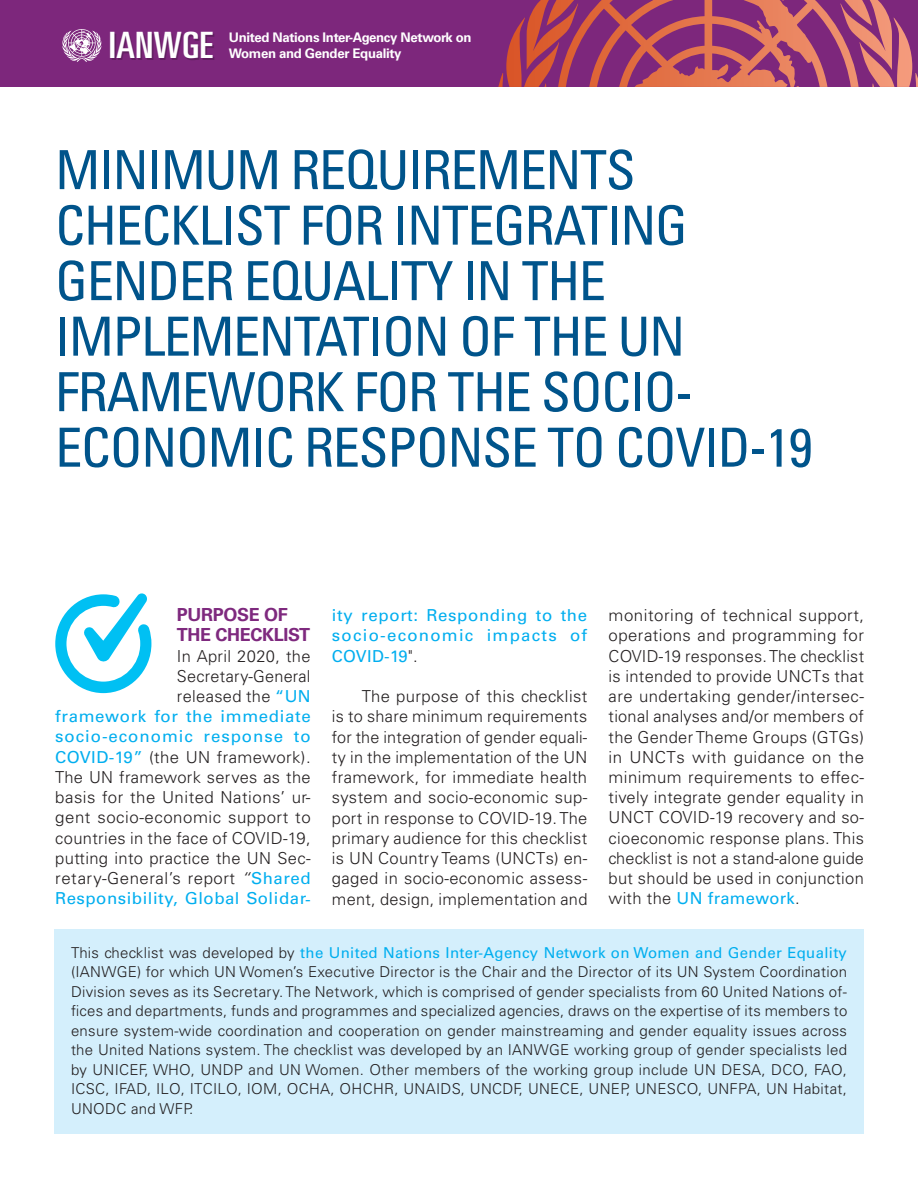
<style>
.page{position:relative;width:918px;height:1188px;background:#fff}
.page>*{position:absolute;margin:0;border:0;box-sizing:border-box;transform-origin:0 0}
.t1{font:condensed 54px/55.5px "Univers LT Std";letter-spacing:-.025em;color:#00548b}
.t2{font:ultra-condensed 36.3px "Univers LT Std";color:#fff;scale:1.18 1}
.t3{font:700 18px/20.2px "Univers LT Std";letter-spacing:-.02em;color:#7e297e}
.t4{font:300 16.5px/20.2px "Univers LT Std";letter-spacing:.02em;color:#231f20;text-align:justify}
.t5{font:16.5px/20.2px "Univers LT Std";letter-spacing:.04em;color:#00aeef;text-align:justify}
.t6{font:300 15px/19.5px "Univers LT Std";letter-spacing:.02em;color:#231f20;text-align:justify}
.t7{font:700 13.2px "Univers LT Std";letter-spacing:-.025em;color:#fff}
.s1{font-weight:400;color:#00aeef}
.s2{font-style:italic}
.s3{font-weight:300;color:#231f20}
</style>
<div class="page">
<div style="left:0;top:0;width:918px;height:87px;background:#7d277c"></div>
<svg style="left:558px;top:0;width:314px;height:87px"></svg>
<svg style="left:62px;top:29px;width:39px;height:33px"></svg>
<svg style="left:55px;top:593px;width:96px;height:100px"></svg>
<div style="left:54px;top:930px;width:810px;height:204px;background:#d4effc"></div>
<h2 class="t2" style="left:109px;top:25px;width:90px">IANWGE</h2>
<p class="t7" style="left:229px;top:30px;width:244px">United Nations Inter-Agency Network on</p>
<p class="t7" style="left:229px;top:46px;width:174px">Women and Gender Equality</p>
<h1 class="t1" style="left:55px;top:141px;width:759px">MINIMUM REQUIREMENTS<br>CHECKLIST FOR INTEGRATING<br>GENDER EQUALITY IN THE<br>IMPLEMENTATION OF THE UN<br>FRAMEWORK FOR THE SOCIO-<br>ECONOMIC RESPONSE TO COVID-19</h1>
<p class="t3" style="left:177px;top:605px;width:135px">PURPOSE OF<br>THE CHECKLIST</p>
<p class="t4" style="left:55px;top:646px;width:257px;text-align:right">In April 2020, the<br>Secretary-General<br>released the <span class="s1">“UN<br>framework for the immediate socio-economic response to<br>COVID-19”</span> (the UN framework).<br>The UN framework serves as the basis for the United Nations’ ur&shy;gent socio-economic support to countries in the face of COVID-19, putting into practice the UN Sec&shy;retary-General’s report <span class="s2">“</span><span class="s1">Shared<br>Responsibility, Global Solidar-</span></p>
<p class="t5" style="left:332px;top:605px;width:257px">ity report: Responding to the socio-economic impacts of COVID-19<span class="s3">".</span></p>
<p class="t4" style="left:332px;top:686px;width:257px;text-indent:30px">The purpose of this checklist is to share minimum requirements for the integration of gender equali&shy;ty in the implementation of the UN framework, for immediate health system and socio-economic sup&shy;port in response to COVID-19. The primary audience for this checklist is UN Country Teams (UNCTs) en&shy;gaged in socio-economic assess&shy;ment, design, implementation and</p>
<p class="t4" style="left:609px;top:605px;width:257px">monitoring of technical support, operations and programming for COVID-19 responses. The checklist is intended to provide UNCTs that are undertaking gender/intersec&shy;tional analyses and/or members of the Gender Theme Groups (GTGs) in UNCTs with guidance on the minimum requirements to effec&shy;tively integrate gender equality in UNCT COVID-19 recovery and so&shy;cioeconomic response plans. This checklist is not a stand-alone guide but should be used in conjunction with the <span class="s1">UN framework</span>.</p>
<p class="t6" style="left:71px;top:943px;width:778px">This checklist was developed by <span class="s1">the United Nations Inter-Agency Network on Women and Gender Equality </span>(IANWGE) for which UN Women’s Executive Director is the Chair and the Director of its UN System Coordination Division seves as its Secretary. The Network, which is comprised of gender specialists from 60 United Nations of&shy;fices and departments, funds and programmes and specialized agencies, draws on the expertise of its members to ensure system-wide coordination and cooperation on gender mainstreaming and gender equality issues across the United Nations system. The checklist was developed by an IANWGE working group of gender specialists led by UNICEF, WHO, UNDP and UN Women. Other members of the working group include UN DESA, DCO, FAO, ICSC, IFAD, ILO, ITCILO, IOM, OCHA, OHCHR, UNAIDS, UNCDF, UNECE, UNEP, UNESCO, UNFPA, UN Habitat, UNODC and WFP.</p>
</div>
